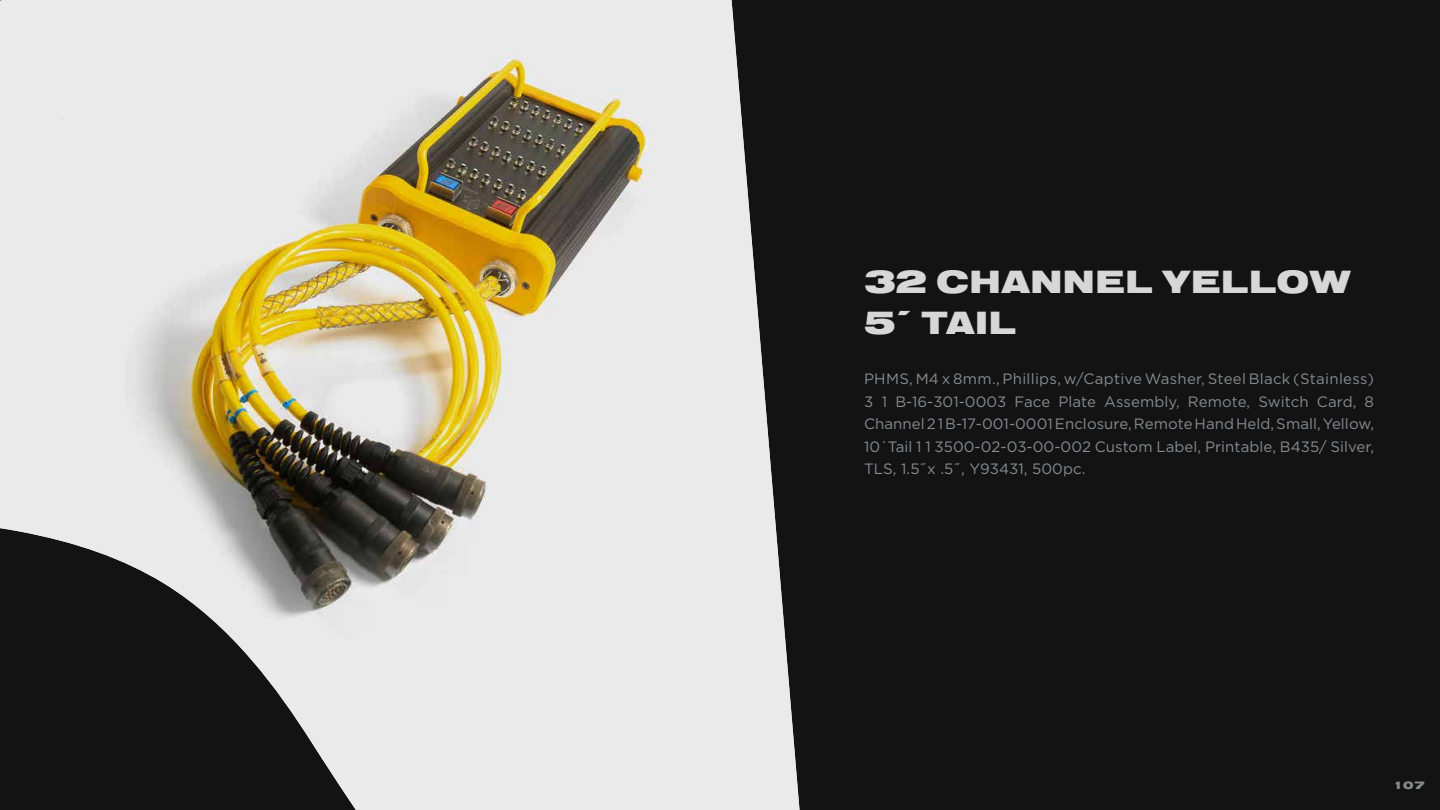
<style>
.page{position:relative;width:1440px;height:810px;background:#131313}
.page>*{position:absolute;margin:0;border:0;box-sizing:border-box;transform-origin:0 0}
.t1{font:33.45px/40.1px "Nimbus Sans DOT Blac Exte";letter-spacing:.015em;color:#d6d7d6}
.t2{font:15px/22.5px "Gotham";letter-spacing:.005em;color:#878a8e;text-align:justify}
.t3{font:11.1px "Nimbus Sans DOT Blac Exte";color:#878a8e}
</style>
<div class="page">
<img style="left:0;top:0;width:800px;height:810px">
<h1 class="t1" style="left:864px;top:262px;width:488px">32 CHANNEL YELLOW<br>5´ TAIL</h1>
<p class="t2" style="left:864px;top:367px;width:512px">PHMS, M4 x 8mm., Phillips, w/Captive Washer, Steel Black (Stainless)<br>3 1 B-16-301-0003 Face Plate Assembly, Remote, Switch Card, 8<br>Channel 2 1 B-17-001-0001 Enclosure, Remote Hand Held, Small, Yellow, 10´Tail 1 1 3500-02-03-00-002 Custom Label, Printable, B435/ Silver, TLS, 1.5˝x .5˝, Y93431, 500pc.</p>
<p class="t3" style="left:1393px;top:779px;width:34px">107</p>
</div>
